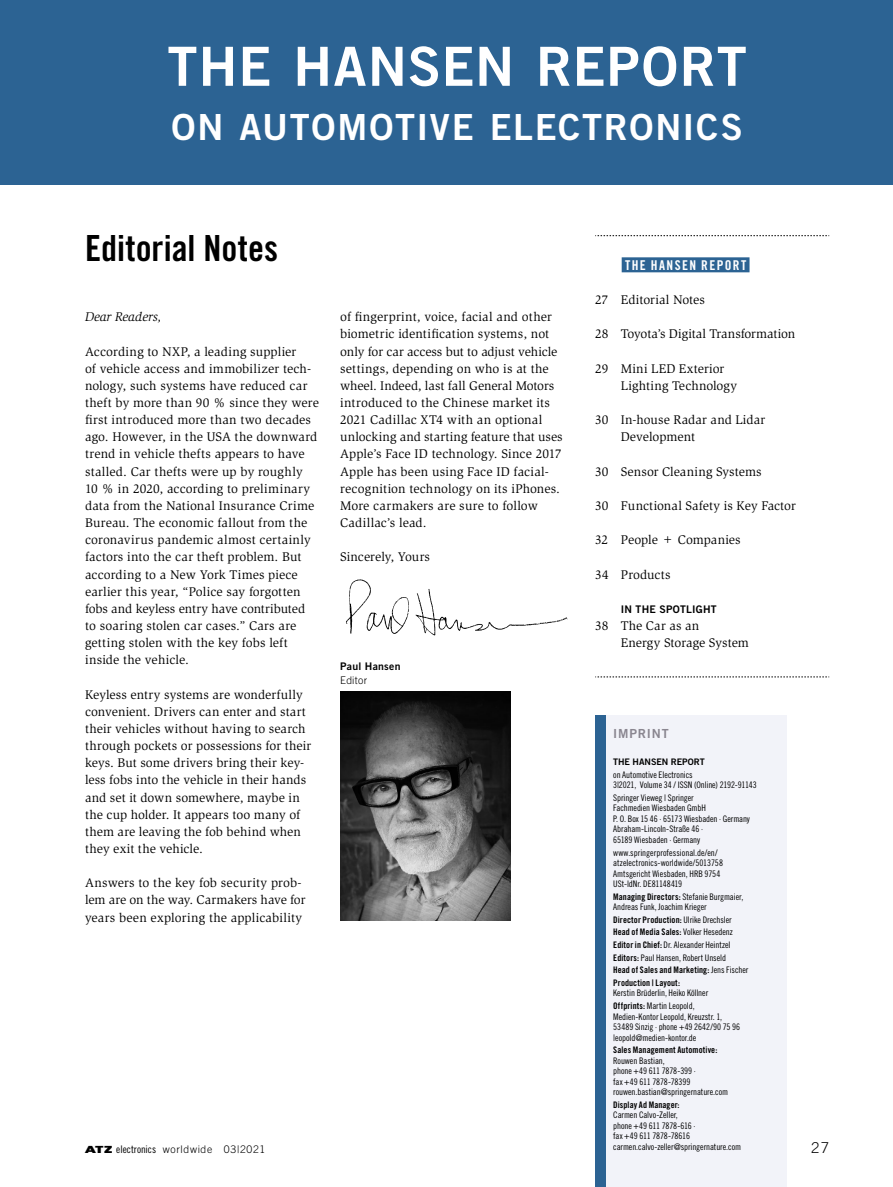
<style>
.page{position:relative;width:893px;height:1187px;background:#fff}
.page>*{position:absolute;margin:0;border:0;box-sizing:border-box;transform-origin:0 0}
.Titel_Hansen_Report{font:54px "Trade Gothic LT Std Bd 2";letter-spacing:.02em;color:#fff}
.SectionHeading_Hanse{font:36px "Trade Gothic LT Std Bd 2";letter-spacing:.045em;color:#fff}
.Box_Heading_Hansen_R{font:36px "Trade Gothic LT Std Bd Cn 20";letter-spacing:.005em;color:#000}
.t1{font:300 15px "Trade Gothic LT Std";color:#000}
.NoXML_Inhalt-Rubrik{font:13.5px "Trade Gothic LT Std Bd Cn 20";letter-spacing:.1em;color:#fff}
.Para_x{font:12.9px/17.1px "Slimbach Std";letter-spacing:.005em;color:#000}
.NoXML_Inhalt-Titel{font:12.9px/17.1px "Slimbach Std";letter-spacing:.005em;color:#000}
.Para_x-2{font:italic 12.9px "Slimbach Std";letter-spacing:-.005em;color:#000}
.NoXML_Titel_Kasten_V{font:12.45px "Trade Gothic LT Std Bd 2";letter-spacing:.065em;color:#8a8690}
.Para_Biography_x{font:300 10.5px "Trade Gothic LT Std";letter-spacing:.06em;color:#000}
.NoXML_Inhalt-Unterru{font:10.5px "Trade Gothic LT Std Bd 2";letter-spacing:.02em;color:#000}
.Para_Author_x{font:10.5px "Trade Gothic LT Std Bd 2";letter-spacing:.025em;color:#000}
.NoXML_Grundtext_Impr{font:9px/10.5px "Trade Gothic LT Std Cn 18";letter-spacing:-.005em;color:#000}
.NoXML_Grundtext_Impr-2{font:9px "Trade Gothic LT Std Bd Cn 20";letter-spacing:.01em;color:#000}
.NoXML_Grundtext_Impr-3{font:9px "Trade Gothic LT Std Bd 2";letter-spacing:-.005em;color:#000}
.s1{font-family:"Trade Gothic LT Std Bd Cn 20"}
.s2{font-family:"Trade Gothic LT Std Cn 18"}
.s3{font-family:"The Sans";font-weight:900}
.s4{font-family:"Trade Gothic LT Std Cn 18";font-weight:400}
</style>
<div class="page">
<div style="left:0;top:0;width:893px;height:184px;background:#2c6393"></div>
<svg style="left:595px;top:235px;width:234px;height:1px"></svg>
<svg style="left:595px;top:676px;width:234px;height:1px"></svg>
<div style="left:622px;top:257px;width:127px;height:15px;background:#2c6393"></div>
<img style="left:346px;top:579px;width:222px;height:57px">
<img style="left:340px;top:691px;width:170px;height:229px">
<div style="left:595px;top:715px;width:192px;height:471px;background:#f2f3f9"></div>
<div style="left:595px;top:715px;width:11px;height:471px;background:#2c6393"></div>
<p class="Titel_Hansen_Report" style="left:167px;top:33px;width:581px">THE HANSEN REPORT</p>
<p class="SectionHeading_Hanse" style="left:172px;top:105px;width:573px">ON AUTOMOTIVE ELECTRONICS</p>
<p class="Box_Heading_Hansen_R" style="left:85px;top:227px;width:195px">Editorial Notes</p>
<p class="Para_x-2" style="left:85px;top:309px;width:78px">Dear Readers,</p>
<p class="Para_x" style="left:85px;top:343px;width:235px">According to NXP, a leading supplier<br>of vehicle access and immobilizer tech&shy;nology, such systems have reduced car theft by more than 90 % since they were first introduced more than two decades ago. However, in the USA the downward trend in vehicle thefts appears to have stalled. Car thefts were up by roughly<br>10 % in 2020, according to preliminary data from the National Insurance Crime Bureau. The economic fallout from the coronavirus pandemic almost certainly factors into the car theft problem. But according to a New York Times piece earlier this year, “Police say forgotten fobs and keyless entry have contributed to soaring stolen car cases.” Cars are getting stolen with the key fobs left inside the vehicle.</p>
<p class="Para_x" style="left:85px;top:685px;width:228px">Keyless entry systems are wonderfully convenient. Drivers can enter and start their vehicles without having to search through pockets or possessions for their keys. But some drivers bring their key&shy;less fobs into the vehicle in their hands and set it down somewhere, maybe in the cup holder. It appears too many of them are leaving the fob behind when they exit the vehicle.</p>
<p class="Para_x" style="left:85px;top:874px;width:222px">Answers to the key fob security prob&shy;lem are on the way. Carmakers have for years been exploring the applicability</p>
<p class="Para_x" style="left:340px;top:308px;width:224px">of fingerprint, voice, facial and other biometric identification systems, not only for car access but to adjust vehicle settings, depending on who is at the wheel. Indeed, last fall General Motors introduced to the Chinese market its 2021 Cadillac XT4 with an optional unlocking and starting feature that uses Apple’s Face ID technology. Since 2017<br>Apple has been using Face ID facial&shy;recognition technology on its iPhones.<br>More carmakers are sure to follow Cadillac’s lead.</p>
<p class="Para_x" style="left:340px;top:548px;width:91px">Sincerely, Yours</p>
<p class="Para_Author_x" style="left:340px;top:660px;width:62px">Paul Hansen</p>
<p class="Para_Biography_x" style="left:340px;top:674px;width:29px">Editor</p>
<p class="NoXML_Inhalt-Rubrik" style="left:625px;top:257px;width:123px">THE HANSEN REPORT</p>
<p class="NoXML_Inhalt-Titel" style="left:595px;top:291px;width:111px">27 Editorial Notes</p>
<p class="NoXML_Inhalt-Titel" style="left:595px;top:325px;width:201px">28 Toyota’s Digital Transformation</p>
<p class="NoXML_Inhalt-Titel" style="left:621px;top:360px;width:118px;text-indent:-26px">29 Mini LED Exterior<br>Lighting Technology</p>
<p class="NoXML_Inhalt-Titel" style="left:621px;top:411px;width:146px;text-indent:-26px">30 In-house Radar and Lidar<br>Development</p>
<p class="NoXML_Inhalt-Titel" style="left:595px;top:463px;width:168px">30 Sensor Cleaning Systems</p>
<p class="NoXML_Inhalt-Titel" style="left:595px;top:497px;width:202px">30 Functional Safety is Key Factor</p>
<p class="NoXML_Inhalt-Titel" style="left:595px;top:531px;width:147px">32 People + Companies</p>
<p class="NoXML_Inhalt-Titel" style="left:595px;top:565px;width:77px">34 Products</p>
<p class="NoXML_Inhalt-Unterru" style="left:621px;top:602px;width:97px">IN THE SPOTLIGHT</p>
<p class="NoXML_Inhalt-Titel" style="left:621px;top:617px;width:130px;text-indent:-26px">38 The Car as an<br>Energy Storage System</p>
<p class="NoXML_Titel_Kasten_V" style="left:613px;top:726px;width:57px">IMPRINT</p>
<p class="NoXML_Grundtext_Impr-3" style="left:613px;top:756px;width:93px">THE HANSEN REPORT</p>
<p class="NoXML_Grundtext_Impr" style="left:613px;top:769px;width:145px">on Automotive Electronics<br>3|2021, Volume 34 / ISSN (Online) 2192-91143</p>
<p class="NoXML_Grundtext_Impr" style="left:613px;top:792px;width:138px">Springer Vieweg | Springer<br>Fachmedien Wiesbaden GmbH<br>P. O. Box 15 46 · 65173 Wiesbaden · Germany<br>Abraham-Lincoln-Straße 46 ·<br>65189 Wiesbaden · Germany</p>
<p class="NoXML_Grundtext_Impr" style="left:613px;top:846px;width:111px">www.springerprofessional.de/en/ atzelectronics-worldwide/5013758<br>Amtsgericht Wiesbaden, HRB 9754<br>USt-ldNr. DE81148419</p>
<p class="NoXML_Grundtext_Impr" style="left:613px;top:891px;width:132px"><span class="s1">Managing Directors:</span> Stefanie Burgmaier,<br>Andreas Funk, Joachim Krieger</p>
<p class="NoXML_Grundtext_Impr-2" style="left:613px;top:914px;width:120px">Director Production: <span class="s2">Ulrike Drechsler</span></p>
<p class="NoXML_Grundtext_Impr-2" style="left:613px;top:926px;width:121px">Head of Media Sales: <span class="s2">Volker Hesedenz</span></p>
<p class="NoXML_Grundtext_Impr" style="left:613px;top:939px;width:119px"><span class="s1">Editor in Chief:</span> Dr. Alexander Heintzel</p>
<p class="NoXML_Grundtext_Impr" style="left:613px;top:952px;width:114px"><span class="s1">Editors:</span> Paul Hansen, Robert Unseld</p>
<p class="NoXML_Grundtext_Impr-2" style="left:613px;top:964px;width:137px">Head of Sales and Marketing: <span class="s2">Jens Fischer</span></p>
<p class="NoXML_Grundtext_Impr" style="left:613px;top:977px;width:96px"><span class="s1">Production | Layout:<br></span>Kerstin Brüderlin, Heiko Köllner</p>
<p class="NoXML_Grundtext_Impr" style="left:613px;top:1000px;width:128px"><span class="s1">Offprints:</span> Martin Leopold,<br>Medien-Kontor Leopold, Kreuzstr. 1,<br>53489 Sinzig · phone +49 2642/90 75 96 |eopold@medien-kontor.de</p>
<p class="NoXML_Grundtext_Impr" style="left:613px;top:1044px;width:116px"><span class="s1">Sales Management Automotive:<br></span>Rouwen Bastian,<br>phone +49 611 7878-399 ·<br>fax +49 611 7878-78399 rouwen.bastian@springernature.com</p>
<p class="NoXML_Grundtext_Impr" style="left:613px;top:1099px;width:84px"><span class="s1">Display Ad Manager:<br></span>Carmen Calvo-Zeller, phone +49 611 7878-616 · fax +49 611 7878-78616</p>
<p class="Para_Biography_x" style="left:85px;top:1142px;width:182px"><span class="s3">ATZ</span> <span class="s4">electronics</span> worldwide 03|2021</p>
<p class="NoXML_Grundtext_Impr" style="left:613px;top:1141px;width:129px">carmen.calvo-zeller@springernature.com</p>
<p class="t1" style="left:811px;top:1138px;width:19px">27</p>
</div>
